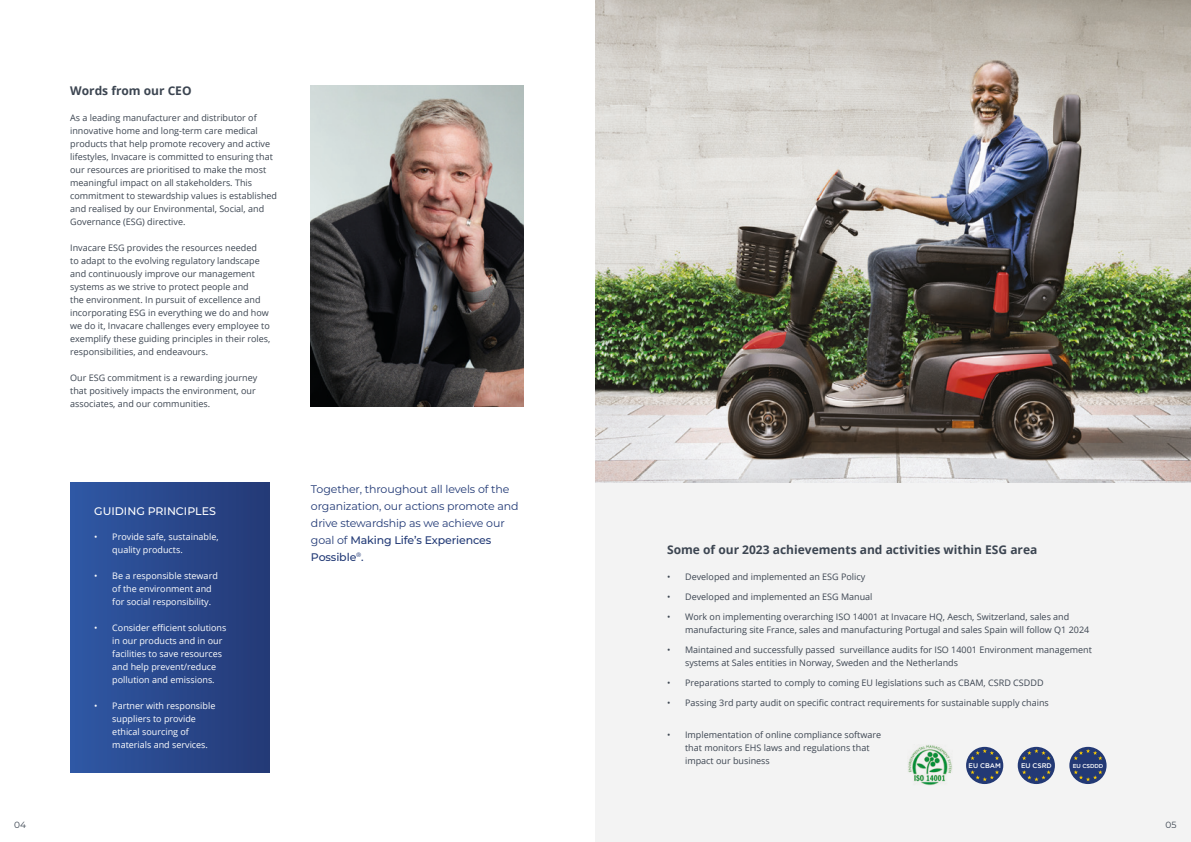
<style>
.page{position:relative;width:1191px;height:842px;background:#fff}
.page>*{position:absolute;margin:0;border:0;box-sizing:border-box;transform-origin:0 0}
.t1{font:700 12px "Open Sans";color:#3c4551}
.t2{font:11px/17px "Montserrat";letter-spacing:-.01em;color:#223a76}
.t3{font:500 11px "Montserrat";color:#fff}
.t4{font:9px/13px "Open Sans";color:#3c4551}
.t5{font:9px/13px "Open Sans";color:#fff}
.t6{font:9px "Montserrat";color:#3c4551}
.t7{font:500 6.7px "Gotham";color:#fff}
.t8{font:500 5.7px "Gotham";letter-spacing:-.025em;color:#fff}
.s1{font-weight:500}
</style>
<div class="page">
<div style="left:595px;top:482px;width:596px;height:360px;background:#f3f3f3"></div>
<img style="left:595px;top:0;width:596px;height:482px">
<div style="left:70px;top:482px;width:199px;height:290px;background:linear-gradient(to right,#2f58a5,#243975)"></div>
<div style="left:966px;top:747px;width:37px;height:37px;background:#233975;border-radius:50%"></div>
<svg style="left:970px;top:749px;width:29px;height:11px"></svg>
<svg style="left:970px;top:770px;width:29px;height:11px"></svg>
<div style="left:1017px;top:747px;width:38px;height:37px;background:#233975;border-radius:50%"></div>
<svg style="left:1022px;top:749px;width:28px;height:11px"></svg>
<svg style="left:1022px;top:770px;width:28px;height:11px"></svg>
<div style="left:1069px;top:747px;width:37px;height:37px;background:#233975;border-radius:50%"></div>
<svg style="left:1073px;top:749px;width:29px;height:11px"></svg>
<svg style="left:1073px;top:770px;width:29px;height:11px"></svg>
<img style="left:908px;top:745px;width:44px;height:41px">
<img style="left:311px;top:85px;width:213px;height:322px">
<h1 class="t1" style="left:70px;top:82px;width:123px">Words from our CEO</h1>
<p class="t4" style="left:70px;top:111px;width:208px">As a leading manufacturer and distributor of innovative home and long-term care medical products that help promote recovery and active lifestyles, Invacare is committed to ensuring that our resources are prioritised to make the most meaningful impact on all stakeholders. This commitment to stewardship values is established and realised by our Environmental, Social, and Governance (ESG) directive.</p>
<p class="t4" style="left:70px;top:241px;width:202px">Invacare ESG provides the resources needed<br>to adapt to the evolving regulatory landscape and continuously improve our management systems as we strive to protect people and<br>the environment. In pursuit of excellence and incorporating ESG in everything we do and how we do it, Invacare challenges every employee to exemplify these guiding principles in their roles, responsibilities, and endeavours.</p>
<p class="t4" style="left:70px;top:371px;width:189px">Our ESG commitment is a rewarding journey that positively impacts the environment, our associates, and our communities.</p>
<p class="t3" style="left:94px;top:503px;width:123px">GUIDING PRINCIPLES</p>
<p class="t5" style="left:112px;top:530px;width:108px;text-indent:-18px">• Provide safe, sustainable, quality products.</p>
<p class="t5" style="left:112px;top:569px;width:107px;text-indent:-18px">• Be a responsible steward of the environment and for social responsibility.</p>
<p class="t5" style="left:112px;top:621px;width:116px;text-indent:-18px">• Consider efficient solutions in our products and in our facilities to save resources and help prevent/reduce pollution and emissions.</p>
<p class="t5" style="left:112px;top:699px;width:105px;text-indent:-18px">• Partner with responsible suppliers to provide ethical sourcing of materials and services.</p>
<p class="t2" style="left:311px;top:480px;width:209px">Together, throughout all levels of the organization, our actions promote and drive stewardship as we achieve our goal of <span class="s1">Making Life’s Experiences<br>Possible</span><sup>®</sup><span class="s1">.</span></p>
<h1 class="t1" style="left:667px;top:541px;width:372px">Some of our 2023 achievements and activities within ESG area</h1>
<p class="t4" style="left:667px;top:569px;width:200px">• Developed and implemented an ESG Policy</p>
<p class="t4" style="left:667px;top:589px;width:207px">• Developed and implemented an ESG Manual</p>
<p class="t4" style="left:685px;top:609px;width:406px;text-indent:-18px">• Work on implementing overarching ISO 14001 at Invacare HQ, Aesch, Switzerland, sales and manufacturing site France, sales and manufacturing Portugal and sales Spain will follow Q1 2024</p>
<p class="t4" style="left:685px;top:642px;width:408px;text-indent:-18px">• Maintained and successfully passed surveillance audits for ISO 14001 Environment management systems at Sales entities in Norway, Sweden and the Netherlands</p>
<p class="t4" style="left:667px;top:675px;width:378px">• Preparations started to comply to coming EU legislations such as CBAM, CSRD CSDDD</p>
<p class="t4" style="left:667px;top:695px;width:383px">• Passing 3rd party audit on specific contract requirements for sustainable supply chains</p>
<p class="t4" style="left:685px;top:727px;width:197px;text-indent:-18px">• Implementation of online compliance software that monitors EHS laws and regulations that impact our business</p>
<p class="t7" style="left:968px;top:762px;width:34px">EU CBAM</p>
<p class="t7" style="left:1021px;top:762px;width:32px">EU CSRD</p>
<p class="t8" style="left:1072px;top:763px;width:32px">EU CSDDD</p>
<p class="t6" style="left:14px;top:819px;width:13px">04</p>
<p class="t6" style="left:1165px;top:819px;width:13px">05</p>
</div>
